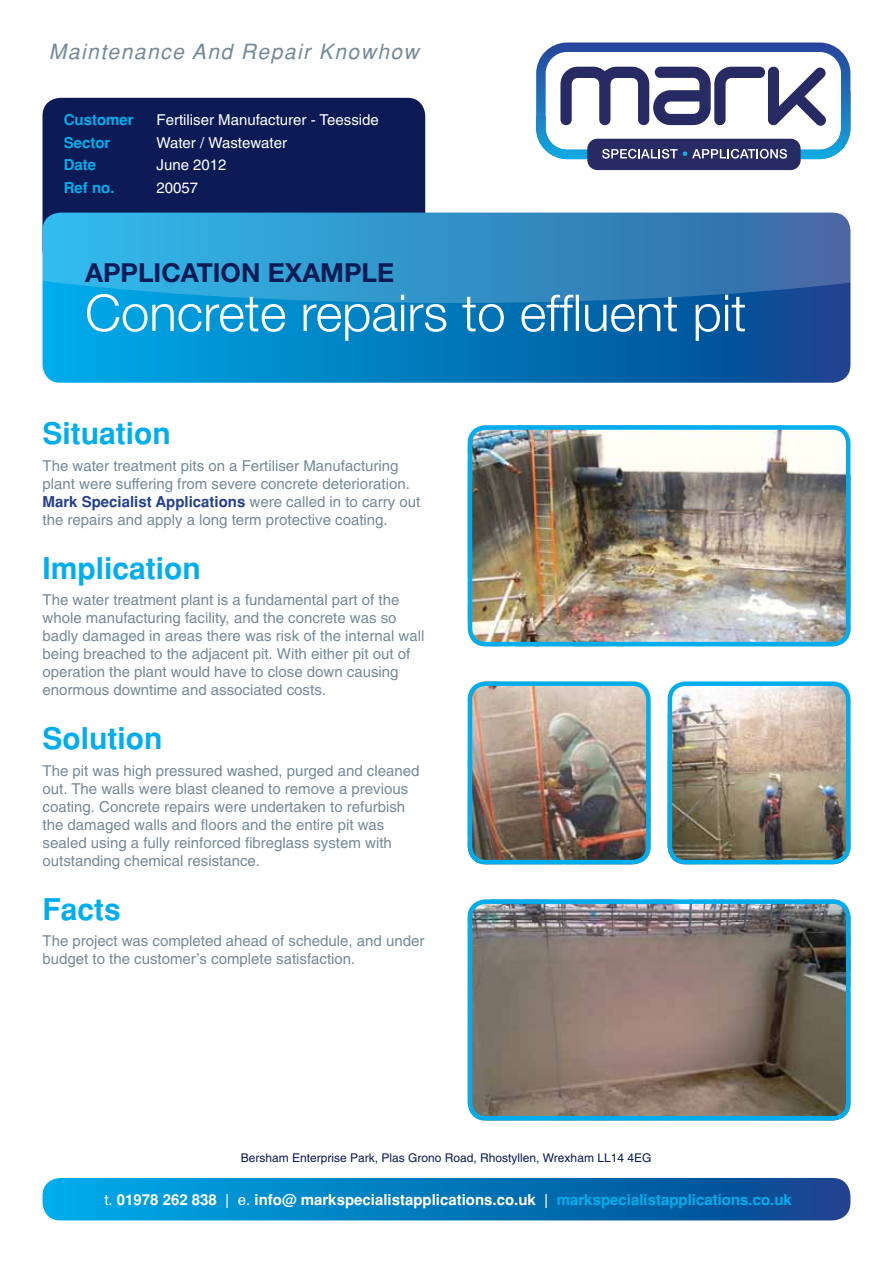
<style>
.page{position:relative;width:893px;height:1263px;background:#fff}
.page>*{position:absolute;margin:0;border:0;box-sizing:border-box;transform-origin:0 0}
.t1{font:300 51px "Helvetica Neue";color:#fff}
.t2{font:700 30px "Helvetica";color:#00aeef}
.t3{font:700 26.25px "Helvetica Neue";color:#0c1b55}
.t4{font:italic 21px "Helvetica";letter-spacing:.07em;color:#748a96}
.t5{font:15px/18px "Helvetica";color:#748a96}
.t6{font:700 15px "Helvetica";color:#fff}
.t7{font:15px "Helvetica";color:#fff}
.t8{font:700 15px "Helvetica";color:#00aeef}
.t9{font:12px "Helvetica";color:#0c1b55}
.s1{font-weight:700;color:#25408f}
.s2{font-weight:400}
.s3{color:#00aeef}
</style>
<div class="page">
<div style="left:43px;top:98px;width:382px;height:170px;background:#0c1b55;border-radius:18px"></div>
<svg style="left:43px;top:303px;width:807px;height:80px;background:#0478bb"></svg>
<svg style="left:43px;top:213px;width:807px;height:90px;background:#308fc6"></svg>
<div style="left:587px;top:139px;width:214px;height:31px;background:#282a64;border-radius:10px"></div>
<svg style="left:536px;top:43px;width:314px;height:116px"></svg>
<svg style="left:43px;top:1178px;width:807px;height:42px;background:#0478bb"></svg>
<img style="left:468px;top:430px;width:382px;height:216px">
<div style="left:468px;top:425px;width:382px;height:221px;border:4px solid #00aeef;border-radius:16px"></div>
<img style="left:468px;top:904px;width:382px;height:216px">
<div style="left:468px;top:899px;width:382px;height:221px;border:4px solid #00aeef;border-radius:16px"></div>
<img style="left:468px;top:686px;width:178px;height:178px">
<div style="left:468px;top:681px;width:183px;height:183px;border:4px solid #00aeef;border-radius:16px"></div>
<img style="left:668px;top:686px;width:182px;height:178px">
<div style="left:668px;top:681px;width:182px;height:183px;border:4px solid #00aeef;border-radius:16px"></div>
<h3 class="t4" style="left:49px;top:39px;width:371px">Maintenance And Repair Knowhow</h3>
<p class="t8" style="left:64px;top:111px;width:72px">Customer</p>
<p class="t7" style="left:157px;top:111px;width:224px">Fertiliser Manufacturer - Teesside</p>
<p class="t8" style="left:64px;top:134px;width:48px">Sector</p>
<p class="t7" style="left:157px;top:134px;width:132px">Water / Wastewater</p>
<p class="t8" style="left:64px;top:156px;width:34px">Date</p>
<p class="t7" style="left:157px;top:156px;width:72px">June 2012</p>
<p class="t8" style="left:64px;top:179px;width:52px">Ref no.</p>
<p class="t7" style="left:157px;top:179px;width:43px">20057</p>
<h3 class="t3" style="left:85px;top:256px;width:311px">APPLICATION EXAMPLE</h3>
<h1 class="t1" style="left:85px;top:282px;width:663px">Concrete repairs to effluent pit</h1>
<h2 class="t2" style="left:43px;top:416px;width:130px">Situation</h2>
<p class="t5" style="left:43px;top:457px;width:379px">The water treatment pits on a Fertiliser Manufacturing plant were suffering from severe concrete deterioration.<br><span class="s1">Mark Specialist Applications</span> were called in to carry out the repairs and apply a long term protective coating.</p>
<h2 class="t2" style="left:43px;top:551px;width:160px">Implication</h2>
<p class="t5" style="left:43px;top:591px;width:383px">The water treatment plant is a fundamental part of the whole manufacturing facility, and the concrete was so badly damaged in areas there was risk of the internal wall being breached to the adjacent pit. With either pit out of operation the plant would have to close down causing enormous downtime and associated costs.</p>
<h2 class="t2" style="left:43px;top:721px;width:121px">Solution</h2>
<p class="t5" style="left:43px;top:762px;width:378px">The pit was high pressured washed, purged and cleaned out. The walls were blast cleaned to remove a previous coating. Concrete repairs were undertaken to refurbish the damaged walls and floors and the entire pit was sealed using a fully reinforced fibreglass system with outstanding chemical resistance.</p>
<h2 class="t2" style="left:43px;top:892px;width:80px">Facts</h2>
<p class="t5" style="left:43px;top:932px;width:383px">The project was completed ahead of schedule, and under budget to the customer’s complete satisfaction.</p>
<p class="t9" style="left:241px;top:1151px;width:412px">Bersham Enterprise Park, Plas Grono Road, Rhostyllen, Wrexham LL14 4EG</p>
<p class="t6" style="left:104px;top:1191px;width:689px"><span class="s2">t.</span> 01978 262 838 | <span class="s2">e.</span> info@ markspecialistapplications.co.uk | <span class="s3">markspecialistapplications.co.uk</span></p>
</div>
